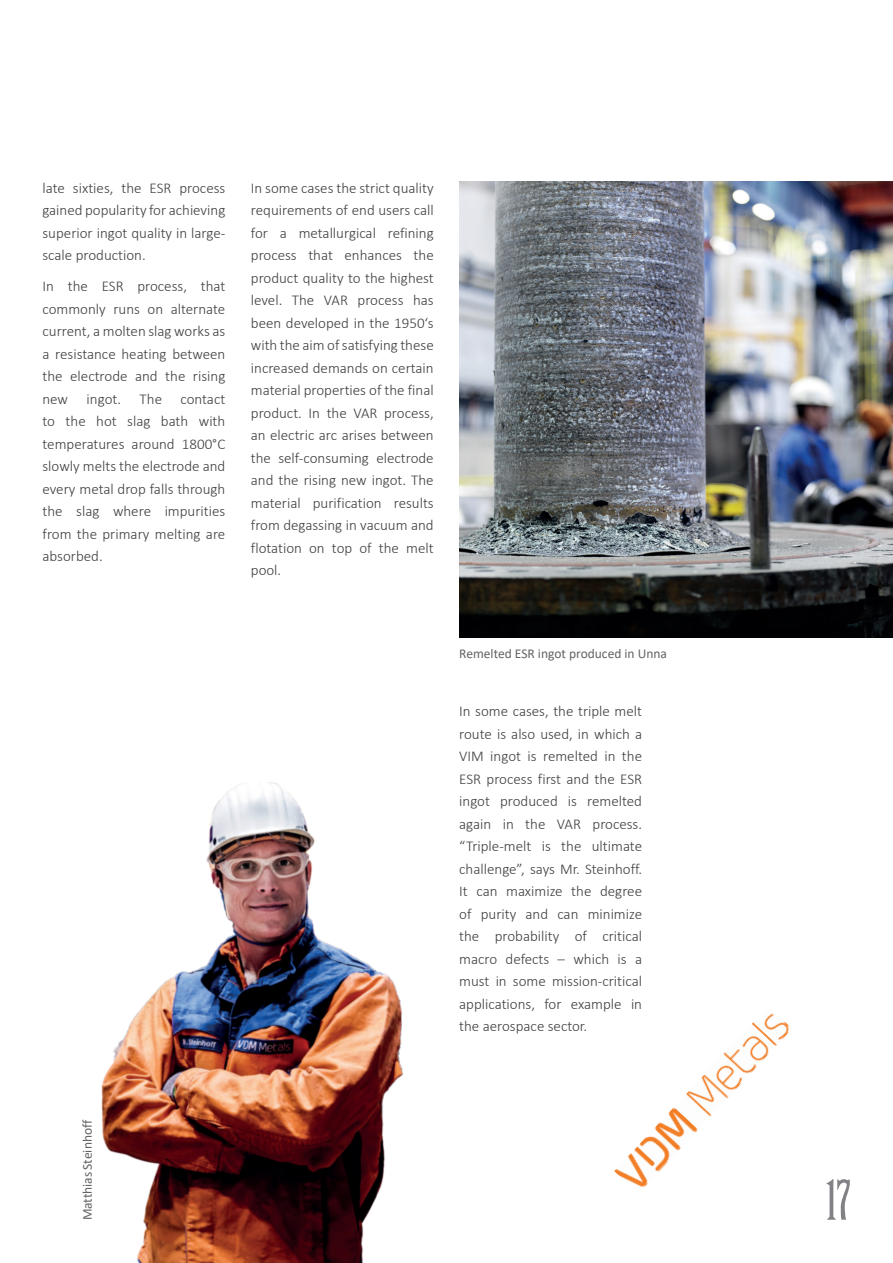
<style>
.page{position:relative;width:893px;height:1263px;background:#fff}
.page>*{position:absolute;margin:0;border:0;box-sizing:border-box;transform-origin:0 0}
.t1{font:54px "Birch Std";color:#808285}
.Cuerpo_artículo{font:300 15px/22.5px "Calibri";color:#3e3e3f;text-align:justify}
.Cuerpo_artículo-2{font:13.5px "Calibri";color:#636366}
</style>
<div class="page">
<img style="left:101px;top:782px;width:302px;height:481px">
<img style="left:459px;top:181px;width:434px;height:456px">
<img style="left:614px;top:1013px;width:176px;height:174px">
<p class="Cuerpo_artículo" style="left:43px;top:176px;width:184px">late sixties, the ESR process gained popularity for achieving superior ingot quality in large&shy;scale production.</p>
<p class="Cuerpo_artículo" style="left:43px;top:275px;width:184px">In the ESR process, that commonly runs on alternate current, a molten slag works as a resistance heating between the electrode and the rising new ingot. The contact to the hot slag bath with temperatures around 1800°C slowly melts the electrode and every metal drop falls through the slag where impurities from the primary melting are absorbed.</p>
<p class="Cuerpo_artículo" style="left:251px;top:176px;width:184px">In some cases the strict quality requirements of end users call for a metallurgical refining process that enhances the product quality to the highest level. The VAR process has been developed in the 1950‘s with the aim of satisfying these increased demands on certain material properties of the final product. In the VAR process, an electric arc arises between the self-consuming electrode and the rising new ingot. The material purification results from degassing in vacuum and flotation on top of the melt pool.</p>
<p class="Cuerpo_artículo-2" style="left:459px;top:644px;width:209px">Remelted ESR ingot produced in Unna</p>
<p class="Cuerpo_artículo" style="left:459px;top:700px;width:184px">In some cases, the triple melt route is also used, in which a VIM ingot is remelted in the ESR process first and the ESR ingot produced is remelted again in the VAR process. “Triple-melt is the ultimate challenge”, says Mr. Steinhoff.<br>It can maximize the degree of purity and can minimize the probability of critical macro defects – which is a must in some mission-critical applications, for example in the aerospace sector.</p>
<p class="Cuerpo_artículo-2" style="left:78px;top:1220px;width:102px;rotate:-90deg">Matthias Steinhoff</p>
<h1 class="t1" style="left:826px;top:1170px;width:26px">17</h1>
</div>
